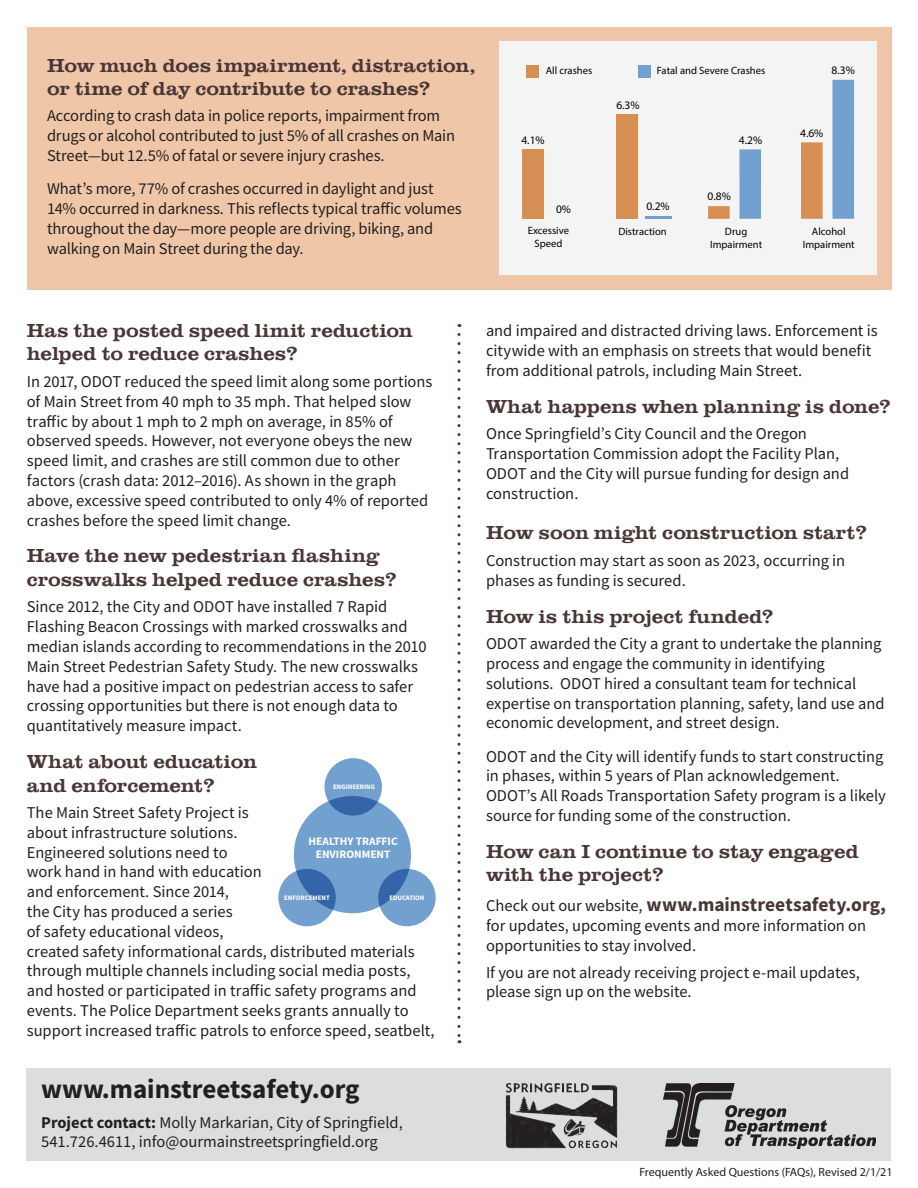
<style>
.page{position:relative;width:918px;height:1188px;background:#fff}
.page>*{position:absolute;margin:0;border:0;box-sizing:border-box;transform-origin:0 0}
.Call_Out_Body{font:700 27px "Source Sans Pro";color:#231f20}
.Call_Out_Body-2{font:500 19.5px/23.4px "Clarendon URW Ext Wid";letter-spacing:-.01em;color:#493636}
.Call_Out_Body-3{font:700 19.5px "Source Sans Pro";color:#493636}
.Call_Out_Body-4{font:16.5px/19.8px "Source Sans Pro";color:#231f20}
.t1{font:12px "Myriad Pro";color:#231f20}
.t2{font:11.55px "Myriad Pro";color:#000}
.t3{font:700 11.4px/12.3px "Source Sans Pro";color:#fff;text-align:center}
.t4{font:10.65px/12.8px "Myriad Pro";color:#000;text-align:center}
.t5{font:700 6.9px "Source Sans Pro";color:#fff}
.s1{font-weight:700}
.s2{font-weight:400;font-size:16.5px;color:#231f20}
</style>
<div class="page">
<div style="left:27px;top:27px;width:864px;height:262px;background:#efc7a8"></div>
<div style="left:27px;top:1068px;width:864px;height:93px;background:#dcdddf"></div>
<img style="left:505px;top:1083px;width:113px;height:66px">
<img style="left:663px;top:1084px;width:212px;height:64px">
<div style="left:324px;top:758px;width:58px;height:58px;background:#73a1cf;border-radius:50%"></div>
<div style="left:278px;top:869px;width:58px;height:57px;background:#73a1cf;border-radius:50%"></div>
<div style="left:378px;top:869px;width:58px;height:57px;background:#73a1cf;border-radius:50%"></div>
<svg style="left:294px;top:796px;width:117px;height:117px;background:#6694c7"></svg>
<div style="left:500px;top:41px;width:377px;height:234px;background:#f4f4f5"></div>
<div style="left:522px;top:150px;width:22px;height:69px;background:#d68e52"></div>
<div style="left:617px;top:114px;width:21px;height:105px;background:#d68e52"></div>
<div style="left:708px;top:206px;width:22px;height:13px;background:#d68e52"></div>
<div style="left:801px;top:142px;width:22px;height:77px;background:#d68e52"></div>
<div style="left:832px;top:80px;width:22px;height:139px;background:#73a1cf"></div>
<div style="left:739px;top:149px;width:22px;height:70px;background:#73a1cf"></div>
<hr style="left:645px;top:216px;width:26px;height:2px;background:#73a1cf">
<div style="left:526px;top:65px;width:13px;height:13px;background:#d68e52"></div>
<div style="left:638px;top:65px;width:13px;height:13px;background:#73a1cf"></div>
<svg style="left:458px;top:334px;width:2px;height:709px"></svg>
<p class="Call_Out_Body-2" style="left:47px;top:53px;width:430px">How much does impairment, distraction, or time of day contribute to crashes?</p>
<p class="Call_Out_Body-4" style="left:47px;top:106px;width:409px">According to crash data in police reports, impairment from drugs or alcohol contributed to just 5% of all crashes on Main<br>Street—but 12.5% of fatal or severe injury crashes.</p>
<p class="Call_Out_Body-4" style="left:47px;top:179px;width:416px">What’s more, 77% of crashes occurred in daylight and just 14% occurred in darkness. This reflects typical traffic volumes throughout the day—more people are driving, biking, and walking on Main Street during the day.</p>
<p class="t4" style="left:546px;top:64px;width:48px">All crashes</p>
<p class="t4" style="left:657px;top:64px;width:110px">Fatal and Severe Crashes</p>
<p class="t2" style="left:521px;top:133px;width:25px">4.1%</p>
<p class="t2" style="left:616px;top:98px;width:25px">6.3%</p>
<p class="t2" style="left:739px;top:133px;width:25px">4.2%</p>
<p class="t2" style="left:707px;top:189px;width:25px">0.8%</p>
<p class="t2" style="left:832px;top:63px;width:25px">8.3%</p>
<p class="t2" style="left:800px;top:126px;width:25px">4.6%</p>
<p class="t2" style="left:646px;top:199px;width:25px">0.2%</p>
<p class="t2" style="left:556px;top:202px;width:17px">0%</p>
<p class="t4" style="left:528px;top:224px;width:43px">Excessive<br>Speed</p>
<p class="t4" style="left:618px;top:225px;width:50px">Distraction</p>
<p class="t4" style="left:710px;top:225px;width:54px">Drug<br>Impairment</p>
<p class="t4" style="left:803px;top:225px;width:54px">Alcohol<br>Impairment</p>
<p class="Call_Out_Body-2" style="left:27px;top:319px;width:388px">Has the posted speed limit reduction helped to reduce crashes?</p>
<p class="Call_Out_Body-4" style="left:27px;top:371px;width:407px">In 2017, ODOT reduced the speed limit along some portions of Main Street from 40 mph to 35 mph. That helped slow traffic by about 1 mph to 2 mph on average, in 85% of observed speeds. However, not everyone obeys the new speed limit, and crashes are still common due to other factors (crash data: 2012–2016). As shown in the graph above, excessive speed contributed to only 4% of reported crashes before the speed limit change.</p>
<p class="Call_Out_Body-2" style="left:27px;top:544px;width:372px">Have the new pedestrian flashing crosswalks helped reduce crashes?</p>
<p class="Call_Out_Body-4" style="left:27px;top:597px;width:401px">Since 2012, the City and ODOT have installed 7 Rapid Flashing Beacon Crossings with marked crosswalks and median islands according to recommendations in the 2010<br>Main Street Pedestrian Safety Study. The new crosswalks have had a positive impact on pedestrian access to safer crossing opportunities but there is not enough data to quantitatively measure impact.</p>
<p class="Call_Out_Body-2" style="left:27px;top:750px;width:232px">What about education and enforcement?</p>
<p class="Call_Out_Body-4" style="left:27px;top:803px;width:409px">The Main Street Safety Project is<br>about infrastructure solutions.<br>Engineered solutions need to<br>work hand in hand with education<br>and enforcement. Since 2014,<br>the City has produced a series<br>of safety educational videos,<br>created safety informational cards, distributed materials through multiple channels including social media posts, and hosted or participated in traffic safety programs and events. The Police Department seeks grants annually to support increased traffic patrols to enforce speed, seatbelt,</p>
<p class="t5" style="left:333px;top:782px;width:43px">ENGINEERING</p>
<p class="t3" style="left:309px;top:835px;width:91px">HEALTHY TRAFFIC<br>ENVIRONMENT</p>
<p class="t5" style="left:284px;top:893px;width:47px">ENFORCEMENT</p>
<p class="t5" style="left:389px;top:893px;width:37px">EDUCATION</p>
<p class="Call_Out_Body" style="left:41px;top:1071px;width:320px">www.mainstreetsafety.org</p>
<p class="Call_Out_Body-4" style="left:41px;top:1112px;width:363px"><span class="s1">Project contact:</span> Molly Markarian, City of Springfield,<br>541.726.4611, info@ourmainstreetspringfield.org</p>
<p class="Call_Out_Body-4" style="left:486px;top:321px;width:393px">and impaired and distracted driving laws. Enforcement is citywide with an emphasis on streets that would benefit from additional patrols, including Main Street.</p>
<p class="Call_Out_Body-2" style="left:486px;top:395px;width:407px">What happens when planning is done?</p>
<p class="Call_Out_Body-4" style="left:486px;top:424px;width:365px">Once Springfield’s City Council and the Oregon Transportation Commission adopt the Facility Plan, ODOT and the City will pursue funding for design and construction.</p>
<p class="Call_Out_Body-2" style="left:486px;top:521px;width:383px">How soon might construction start?</p>
<p class="Call_Out_Body-4" style="left:486px;top:550px;width:361px">Construction may start as soon as 2023, occurring in phases as funding is secured.</p>
<p class="Call_Out_Body-2" style="left:486px;top:605px;width:290px">How is this project funded?</p>
<p class="Call_Out_Body-4" style="left:486px;top:634px;width:400px">ODOT awarded the City a grant to undertake the planning process and engage the community in identifying solutions. ODOT hired a consultant team for technical expertise on transportation planning, safety, land use and economic development, and street design.</p>
<p class="Call_Out_Body-4" style="left:486px;top:746px;width:402px">ODOT and the City will identify funds to start constructing in phases, within 5 years of Plan acknowledgement.<br>ODOT’s All Roads Transportation Safety program is a likely source for funding some of the construction.</p>
<p class="Call_Out_Body-2" style="left:486px;top:840px;width:374px">How can I continue to stay engaged with the project?</p>
<p class="Call_Out_Body-3" style="left:486px;top:892px;width:402px"><span class="s2">Check out our website,</span> www.mainstreetsafety.org,</p>
<p class="Call_Out_Body-4" style="left:486px;top:916px;width:382px">for updates, upcoming events and more information on opportunities to stay involved.</p>
<p class="Call_Out_Body-4" style="left:486px;top:962px;width:376px">If you are not already receiving project e-mail updates, please sign up on the website.</p>
<p class="t1" style="left:639px;top:1165px;width:255px">Frequently Asked Questions (FAQs), Revised 2/1/21</p>
</div>
